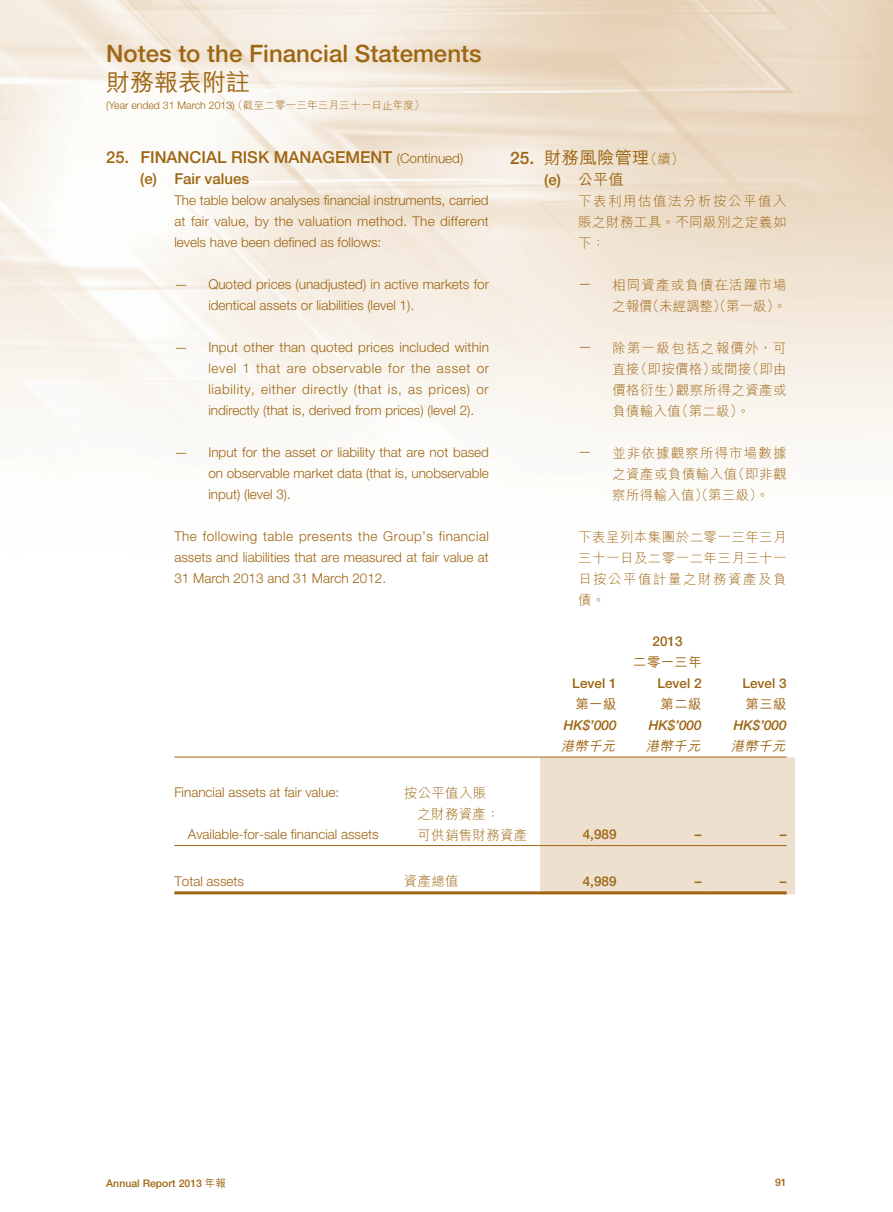
<style>
.page{position:relative;width:893px;height:1212px;background:#fff}
.page>*{position:absolute;margin:0;border:0;box-sizing:border-box;transform-origin:0 0}
.t1{font:500 24px "Helvetica Neue LT Std";color:#9e6512}
.t2{font:500 24px "M Hei HK";color:#9e6512}
.t3{font:500 17.25px "M Hei HK";letter-spacing:.02em;color:#9e6512}
.t4{font:500 16.5px "Helvetica Neue LT Std";color:#9e6512}
.t5{font:500 15px "Helvetica Neue LT Std";color:#9e6512}
.t6{font:300 13.5px/21px "Helvetica Neue LT Std";color:#9e6512;text-align:justify}
.t7{font:300 13.5px/21px "M Hei HK";letter-spacing:.03em;color:#9e6512;text-align:justify}
.t8{font:500 13.5px "Helvetica Neue LT Std";color:#9e6512}
.t9{font:300 13.5px/21px "M Hei HK";letter-spacing:.085em;color:#9e6512;text-align:right}
.t10{font:italic 500 13.5px "Helvetica Neue LT Std";color:#9e6512}
.t11{font:500 13.5px "M Hei HK";letter-spacing:.02em;color:#9e6512}
.t12{font:italic 500 13.5px "M Hei HK";color:#9e6512}
.t13{font:300 10.5px "Helvetica Neue LT Std";color:#9e6512}
.t14{font:500 10.5px "Helvetica Neue LT Std";color:#9e6512}
.s1{font-family:"M Hei HK"}
.s2{font-family:"Helvetica Neue LT Std"}
.s3{font-weight:300;font-size:13.5px}
</style>
<div class="page">
<div style="left:540px;top:757px;width:255px;height:137px;background:#eee0ce"></div>
<hr style="left:174px;top:757px;width:230px;height:1px;background:#9e6512">
<hr style="left:404px;top:757px;width:136px;height:1px;background:#9e6512">
<hr style="left:540px;top:757px;width:85px;height:1px;background:#9e6512">
<hr style="left:625px;top:757px;width:85px;height:1px;background:#9e6512">
<hr style="left:710px;top:757px;width:77px;height:1px;background:#9e6512">
<hr style="left:174px;top:845px;width:230px;height:1px;background:#9e6512">
<hr style="left:404px;top:845px;width:136px;height:1px;background:#9e6512">
<hr style="left:540px;top:845px;width:85px;height:1px;background:#9e6512">
<hr style="left:625px;top:845px;width:85px;height:1px;background:#9e6512">
<hr style="left:710px;top:845px;width:77px;height:1px;background:#9e6512">
<hr style="left:174px;top:891px;width:230px;height:3px;background:#9e6512">
<hr style="left:404px;top:891px;width:136px;height:3px;background:#9e6512">
<hr style="left:540px;top:891px;width:85px;height:3px;background:#9e6512">
<hr style="left:625px;top:891px;width:85px;height:3px;background:#9e6512">
<hr style="left:710px;top:891px;width:77px;height:3px;background:#9e6512">
<h1 class="t1" style="left:106px;top:40px;width:377px">Notes to the Financial Statements</h1>
<h1 class="t2" style="left:106px;top:65px;width:145px">財務報表附註</h1>
<p class="t13" style="left:106px;top:99px;width:320px">(Year ended 31 March 2013)<span class="s1">（截至二零一三年三月三十一日止年度）</span></p>
<p class="t4" style="left:106px;top:147px;width:55px">25. Financial</p>
<p class="t4" style="left:231px;top:147px;width:11px">risk</p>
<p class="t4" style="left:274px;top:147px;width:13px">management</p>
<p class="t6" style="left:397px;top:147px;width:68px">(Continued)</p>
<p class="t5" style="left:140px;top:169px;width:110px">(e) Fair values</p>
<p class="t6" style="left:174px;top:189px;width:316px">The table below analyses financial instruments, carried at fair value, by the valuation method. The different levels have been defined as follows:</p>
<p class="t6" style="left:208px;top:273px;width:282px;text-indent:-34px">— Quoted prices (unadjusted) in active markets for identical assets or liabilities (level 1).</p>
<p class="t6" style="left:208px;top:336px;width:282px;text-indent:-34px">— Input other than quoted prices included within level 1 that are observable for the asset or liability, either directly (that is, as prices) or indirectly (that is, derived from prices) (level 2).</p>
<p class="t6" style="left:208px;top:441px;width:282px;text-indent:-34px">— Input for the asset or liability that are not based on observable market data (that is, unobservable input) (level 3).</p>
<p class="t6" style="left:174px;top:525px;width:316px">The following table presents the Group’s financial assets and liabilities that are measured at fair value at 31 March 2013 and 31 March 2012.</p>
<p class="t3" style="left:510px;top:145px;width:176px"><span class="s2">25.</span> 財務風險管理<span class="s3">（續）</span></p>
<p class="t5" style="left:544px;top:171px;width:81px">(e) <span class="s1">公平值</span></p>
<p class="t7" style="left:578px;top:191px;width:210px">下表利用估值法分析按公平值入賬之財務工具。不同級別之定義如下：</p>
<p class="t9" style="left:578px;top:275px;width:210px"><sup>—</sup> 相同資產或負債在活躍市場之報價（未經調整（）第一級）。</p>
<p class="t7" style="left:612px;top:338px;width:176px;text-indent:-34px"><sup>—</sup> 除第一級包括之報價外，可直接（即按價格）或間接（即由價格衍生）觀察所得之資產或負債輸入值（第二級）。</p>
<p class="t7" style="left:612px;top:443px;width:176px;text-indent:-34px"><sup>—</sup> 並非依據觀察所得市場數據之資產或負債輸入值（即非觀察所得輸入值）（第三級）。</p>
<p class="t7" style="left:578px;top:527px;width:210px">下表呈列本集團於二零一三年三月三十一日及二零一二年三月三十一日按公平值計量之財務資產及負債。</p>
<p class="t8" style="left:653px;top:633px;width:32px">2013</p>
<p class="t11" style="left:633px;top:652px;width:70px">二零一三年</p>
<p class="t8" style="left:572px;top:675px;width:46px">Level 1</p>
<p class="t8" style="left:657px;top:675px;width:46px">Level 2</p>
<p class="t8" style="left:742px;top:675px;width:46px">Level 3</p>
<p class="t11" style="left:575px;top:694px;width:43px">第一級</p>
<p class="t11" style="left:661px;top:694px;width:43px">第二級</p>
<p class="t11" style="left:746px;top:694px;width:43px">第三級</p>
<p class="t10" style="left:564px;top:717px;width:54px">HK$’000</p>
<p class="t10" style="left:649px;top:717px;width:54px">HK$’000</p>
<p class="t10" style="left:734px;top:717px;width:54px">HK$’000</p>
<p class="t12" style="left:561px;top:736px;width:60px">港幣千元</p>
<p class="t12" style="left:646px;top:736px;width:60px">港幣千元</p>
<p class="t12" style="left:731px;top:736px;width:60px">港幣千元</p>
<p class="t6" style="left:174px;top:781px;width:166px">Financial assets at fair value:</p>
<p class="t7" style="left:417px;top:782px;width:84px;text-indent:-14px">按公平值入賬之財務資產：</p>
<p class="t6" style="left:188px;top:823px;width:192px">Available-for-sale financial assets</p>
<p class="t7" style="left:417px;top:824px;width:111px">可供銷售財務資產</p>
<p class="t8" style="left:583px;top:826px;width:35px">4,989</p>
<p class="t8" style="left:695px;top:826px;width:8px">–</p>
<p class="t8" style="left:780px;top:826px;width:8px">–</p>
<p class="t6" style="left:174px;top:870px;width:71px">Total assets</p>
<p class="t7" style="left:404px;top:870px;width:56px">資產總值</p>
<p class="t8" style="left:583px;top:873px;width:35px">4,989</p>
<p class="t8" style="left:695px;top:873px;width:8px">–</p>
<p class="t8" style="left:780px;top:873px;width:8px">–</p>
<p class="t14" style="left:106px;top:1177px;width:121px">Annual Report 2013 <span class="s1">年報</span></p>
<p class="t14" style="left:775px;top:1176px;width:13px">91</p>
</div>
